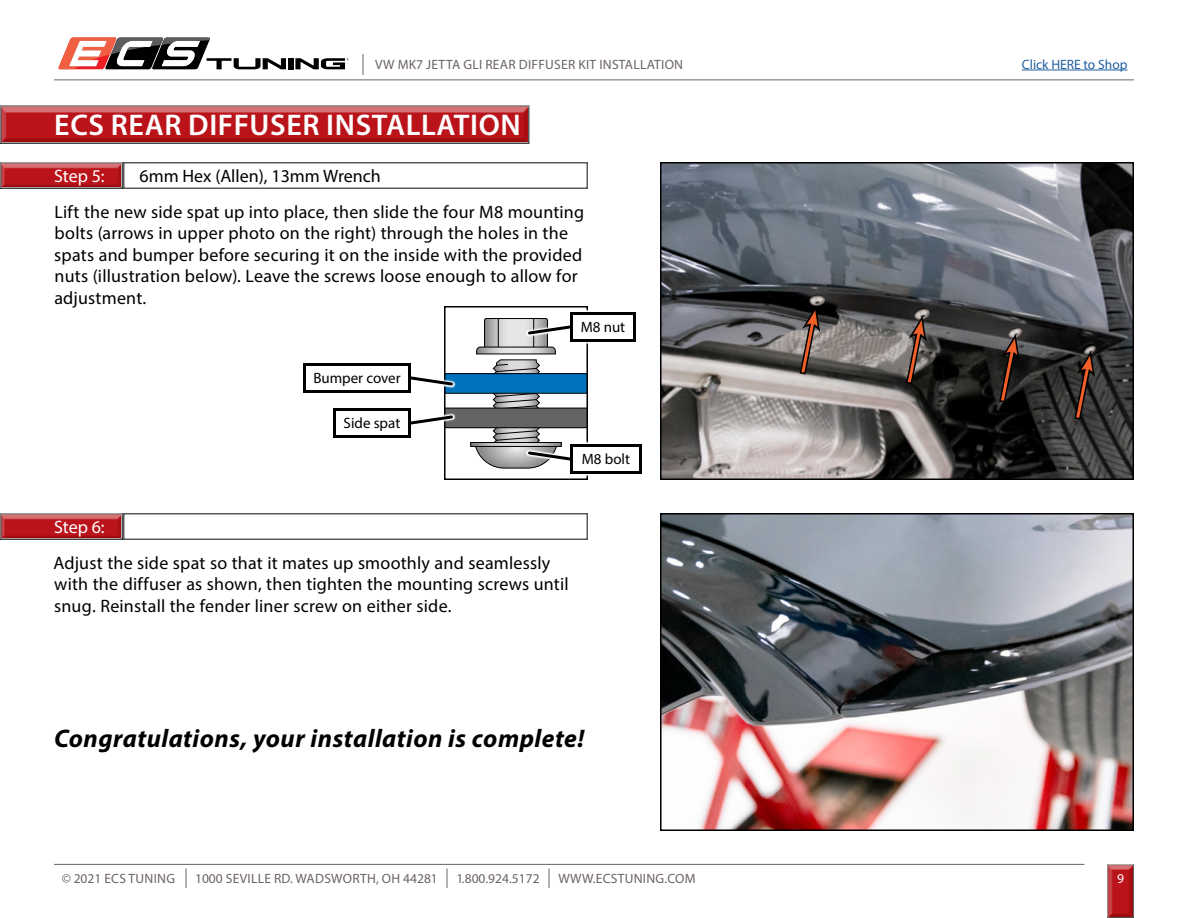
<style>
.page{position:relative;width:1188px;height:918px;background:#fff}
.page>*{position:absolute;margin:0;border:0;box-sizing:border-box;transform-origin:0 0}
.t1{font:600 30px "Myriad Pro";letter-spacing:.02em;color:#fff}
.t2{font:italic 700 25.5px "Myriad Pro";letter-spacing:.02em;color:#000}
.t3{font:18px/21.6px "Myriad Pro";letter-spacing:.01em;color:#000}
.t4{font:18px "Myriad Pro";letter-spacing:-.005em;color:#fff}
.t5{font:15px "Myriad Pro";color:#000}
.t6{font:13.5px "Myriad Pro";letter-spacing:.02em;color:#6c6361}
.t7{font:13.5px "Myriad Pro";color:#215e9e}
.t8{font:13.5px "Myriad Pro";color:#6c6361}
.t9{font:13.5px "Myriad Pro";color:#fff}
</style>
<div class="page">
<div style="left:288px;top:58px;width:5px;height:11px;background:#000"></div>
<svg style="left:58px;top:38px;width:228px;height:31px"></svg>
<svg style="left:295px;top:58px;width:54px;height:11px"></svg>
<hr style="left:54px;top:80px;width:1080px;height:1px;background:#6c6361">
<svg style="left:363px;top:54px;width:1px;height:21px"></svg>
<hr style="left:1022px;top:70px;width:106px;height:1px;background:#215e9e">
<div style="left:1101px;top:861px;width:39px;height:57px;background:#000;opacity:.75"></div>
<hr style="left:54px;top:864px;width:1030px;height:1px;background:#6c6361">
<svg style="left:549px;top:868px;width:1px;height:20px"></svg>
<svg style="left:186px;top:868px;width:1px;height:20px"></svg>
<svg style="left:447px;top:868px;width:1px;height:20px"></svg>
<div style="left:444px;top:306px;width:144px;height:174px;border:2px solid #000"></div>
<div style="left:0;top:159px;width:129px;height:30px;background:#000;opacity:.75"></div>
<img style="left:663px;top:165px;width:468px;height:312px">
<div style="left:660px;top:162px;width:474px;height:318px;border:2px solid #000"></div>
<div style="left:0;top:510px;width:129px;height:30px;background:#000;opacity:.75"></div>
<div style="left:0;top:101px;width:537px;height:43px;background:#000;opacity:.75"></div>
<img style="left:663px;top:516px;width:468px;height:312px">
<div style="left:660px;top:513px;width:474px;height:318px;border:2px solid #000"></div>
<svg style="left:995px;top:334px;width:25px;height:75px;background:#3c2a24"></svg>
<svg style="left:902px;top:316px;width:25px;height:75px;background:#635047"></svg>
<svg style="left:796px;top:306px;width:24px;height:75px;background:#725d55"></svg>
<svg style="left:1070px;top:351px;width:25px;height:75px;background:#42312a"></svg>
<div style="left:333px;top:408px;width:78px;height:30px;border:3px solid #000"></div>
<div style="left:303px;top:363px;width:108px;height:30px;border:3px solid #000"></div>
<div style="left:568px;top:310px;width:71px;height:35px;background:#fff"></div>
<div style="left:570px;top:312px;width:66px;height:30px;border:3px solid #000"></div>
<div style="left:568px;top:442px;width:77px;height:35px;background:#fff"></div>
<svg style="left:382px;top:318px;width:217px;height:151px"></svg>
<div style="left:572px;top:446px;width:68px;height:26px;background:#fff"></div>
<div style="left:570px;top:444px;width:72px;height:30px;border:3px solid #000"></div>
<p class="t6" style="left:375px;top:56px;width:310px">VW MK7 JETTA GLI REAR DIFFUSER KIT INSTALLATION</p>
<p class="t7" style="left:1022px;top:56px;width:107px">Click HERE to Shop</p>
<h1 class="t1" style="left:54px;top:106px;width:468px">ECS REAR DIFFUSER INSTALLATION</h1>
<p class="t4" style="left:54px;top:164px;width:52px">Step 5:</p>
<p class="t3" style="left:139px;top:164px;width:243px">6mm Hex (Allen), 13mm Wrench</p>
<p class="t3" style="left:54px;top:200px;width:531px">Lift the new side spat up into place, then slide the four M8 mounting bolts (arrows in upper photo on the right) through the holes in the spats and bumper before securing it on the inside with the provided nuts (illustration below). Leave the screws loose enough to allow for adjustment.</p>
<p class="t5" style="left:313px;top:369px;width:89px">Bumper cover</p>
<p class="t5" style="left:344px;top:414px;width:58px">Side spat</p>
<p class="t5" style="left:581px;top:318px;width:46px">M8 nut</p>
<p class="t5" style="left:582px;top:450px;width:50px">M8 bolt</p>
<p class="t4" style="left:54px;top:515px;width:52px">Step 6:</p>
<p class="t3" style="left:53px;top:551px;width:517px">Adjust the side spat so that it mates up smoothly and seamlessly with the diffuser as shown, then tighten the mounting screws until snug. Reinstall the fender liner screw on either side.</p>
<h2 class="t2" style="left:54px;top:722px;width:532px">Congratulations, your installation is complete!</h2>
<p class="t6" style="left:62px;top:870px;width:115px">© 2021 ECS TUNING</p>
<p class="t6" style="left:195px;top:870px;width:244px">1000 SEVILLE RD. WADSWORTH, OH 44281</p>
<p class="t8" style="left:456px;top:870px;width:85px">1.800.924.5172</p>
<p class="t6" style="left:558px;top:870px;width:139px">WWW.ECSTUNING.COM</p>
<p class="t9" style="left:1117px;top:870px;width:8px">9</p>
</div>
